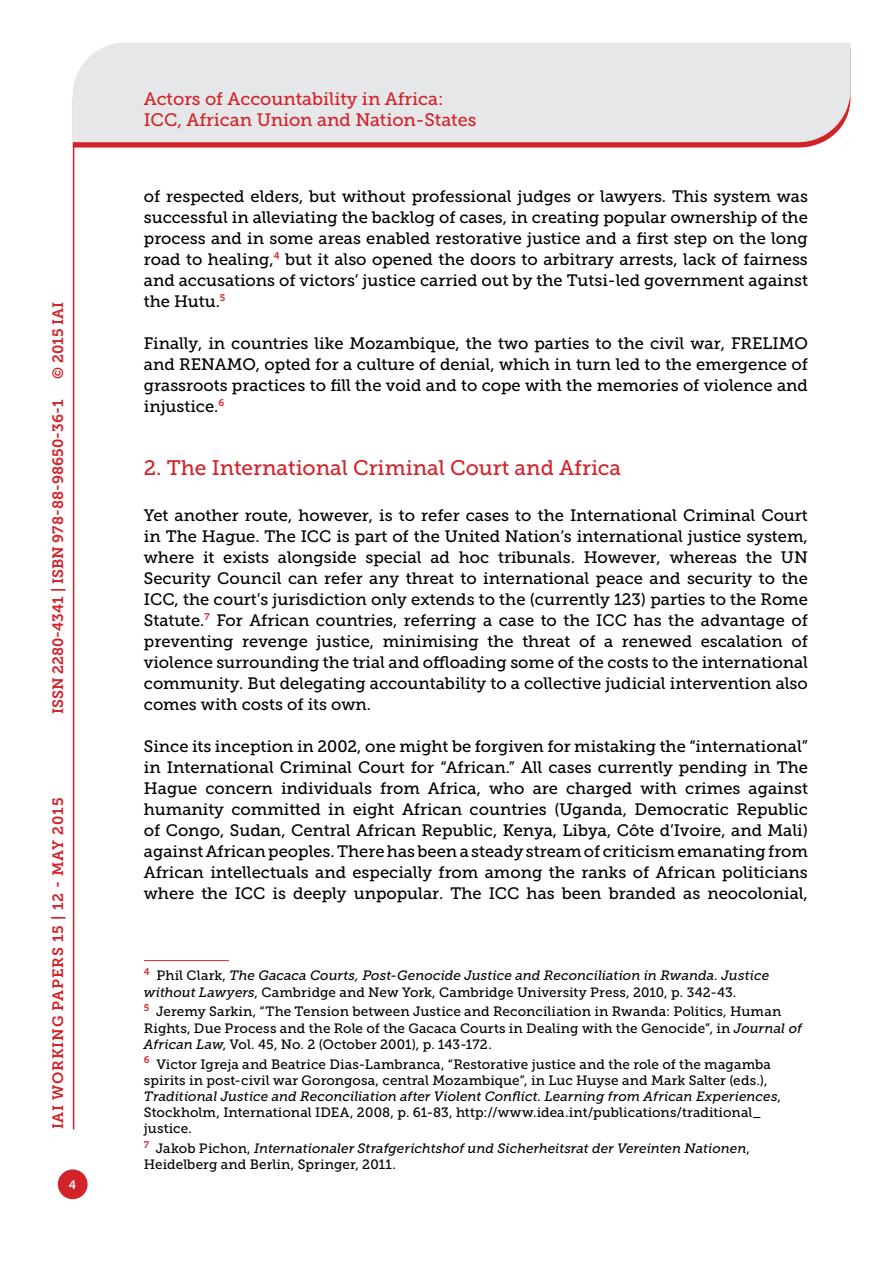
<style>
.page{position:relative;width:893px;height:1263px;background:#fff}
.page>*{position:absolute;margin:0;border:0;box-sizing:border-box;transform-origin:0 0}
.t1{font:21px "Museo Slab 500";color:#d2232a}
.t2{font:18px/21.6px "Museo Slab 500";color:#d2232a}
.t3{font:16.5px/21px "Museo Slab 500";color:#000;text-align:justify}
.t4{font:15px "Museo Slab 700";color:#d2232a}
.t5{font:15px "Museo Slab 700";letter-spacing:.05em;color:#d2232a}
.t6{font:13.5px/16.2px "Museo Slab 500";letter-spacing:.005em;color:#000}
.t7{font:italic 13.5px/16.2px "Museo Slab 500";color:#000}
.t8{font:12px "Museo Slab 700";color:#fff}
.s1{font-style:normal}
.s2{font-style:italic}
</style>
<div class="page">
<svg style="left:74px;top:142px;width:749px;height:6px;background:#d63d43"></svg>
<div style="left:73px;top:43px;width:777px;height:99px;background:#e6e7e8"></div>
<div style="left:58px;top:1169px;width:30px;height:30px;background:#d2232a;border-radius:50%"></div>
<hr style="left:73px;top:142px;width:1px;height:987px;background:#d2232a">
<hr style="left:144px;top:960px;width:85px;height:1px;background:#d2232a">
<p class="t4" style="left:50px;top:379px;width:78px;rotate:-90deg">© 2015 IAI</p>
<p class="t4" style="left:49px;top:714px;width:316px;rotate:-90deg">ISSN 2280-4341 | ISBN 978-88-98650-36-1</p>
<p class="t5" style="left:50px;top:1129px;width:333px;rotate:-90deg">IAI WORKING PAPERS 15 | 12 - MAY 2015</p>
<p class="t8" style="left:69px;top:1178px;width:9px">4</p>
<p class="t2" style="left:144px;top:88px;width:334px">Actors of Accountability in Africa:<br>ICC, African Union and Nation-States</p>
<p class="t3" style="left:144px;top:186px;width:666px">of respected elders, but without professional judges or lawyers. This system was successful in alleviating the backlog of cases, in creating popular ownership of the process and in some areas enabled restorative justice and a first step on the long road to healing,<sup>4</sup> but it also opened the doors to arbitrary arrests, lack of fairness and accusations of victors’ justice carried out by the Tutsi-led government against the Hutu.<sup>5</sup></p>
<p class="t3" style="left:144px;top:333px;width:666px">Finally, in countries like Mozambique, the two parties to the civil war, FRELIMO and RENAMO, opted for a culture of denial, which in turn led to the emergence of grassroots practices to fill the void and to cope with the memories of violence and injustice.<sup>6</sup></p>
<p class="t1" style="left:144px;top:456px;width:479px">2. The International Criminal Court and Africa</p>
<p class="t3" style="left:144px;top:505px;width:666px">Yet another route, however, is to refer cases to the International Criminal Court in The Hague. The ICC is part of the United Nation’s international justice system, where it exists alongside special ad hoc tribunals. However, whereas the UN Security Council can refer any threat to international peace and security to the ICC, the court’s jurisdiction only extends to the (currently 123) parties to the Rome Statute.<sup>7</sup> For African countries, referring a case to the ICC has the advantage of preventing revenge justice, minimising the threat of a renewed escalation of violence surrounding the trial and offloading some of the costs to the international community. But delegating accountability to a collective judicial intervention also comes with costs of its own.</p>
<p class="t3" style="left:144px;top:736px;width:666px">Since its inception in 2002, one might be forgiven for mistaking the “international” in International Criminal Court for “African.” All cases currently pending in The Hague concern individuals from Africa, who are charged with crimes against humanity committed in eight African countries (Uganda, Democratic Republic of Congo, Sudan, Central African Republic, Kenya, Libya, Côte d’Ivoire, and Mali) against African peoples. There has been a steady stream of criticism emanating from African intellectuals and especially from among the ranks of African politicians where the ICC is deeply unpopular. The ICC has been branded as neocolonial,</p>
<p class="t7" style="left:144px;top:968px;width:627px"><sup>4</sup> <span class="s1">Phil Clark,</span> The Gacaca Courts, Post-Genocide Justice and Reconciliation in Rwanda. Justice without Lawyers<span class="s1">, Cambridge and New York, Cambridge University Press, 2010, p. 342-43.</span></p>
<p class="t6" style="left:144px;top:1004px;width:659px"><sup>5</sup> Jeremy Sarkin, “The Tension between Justice and Reconciliation in Rwanda: Politics, Human<br>Rights, Due Process and the Role of the Gacaca Courts in Dealing with the Genocide”, in <span class="s2">Journal of<br>African Law</span>, Vol. 45, No. 2 (October 2001), p. 143-172.</p>
<p class="t6" style="left:144px;top:1056px;width:639px"><sup>6</sup> Victor Igreja and Beatrice Dias-Lambranca, “Restorative justice and the role of the magamba spirits in post-civil war Gorongosa, central Mozambique”, in Luc Huyse and Mark Salter (eds.), <span class="s2">Traditional Justice and Reconciliation after Violent Conflict. Learning from African Experiences</span>, Stockholm, International IDEA, 2008, p. 61-83, http://www.idea.int/publications/traditional_ justice.</p>
<p class="t7" style="left:144px;top:1140px;width:607px"><sup>7</sup> <span class="s1">Jakob Pichon,</span> Internationaler Strafgerichtshof und Sicherheitsrat der Vereinten Nationen<span class="s1">,<br>Heidelberg and Berlin, Springer, 2011.</span></p>
</div>
